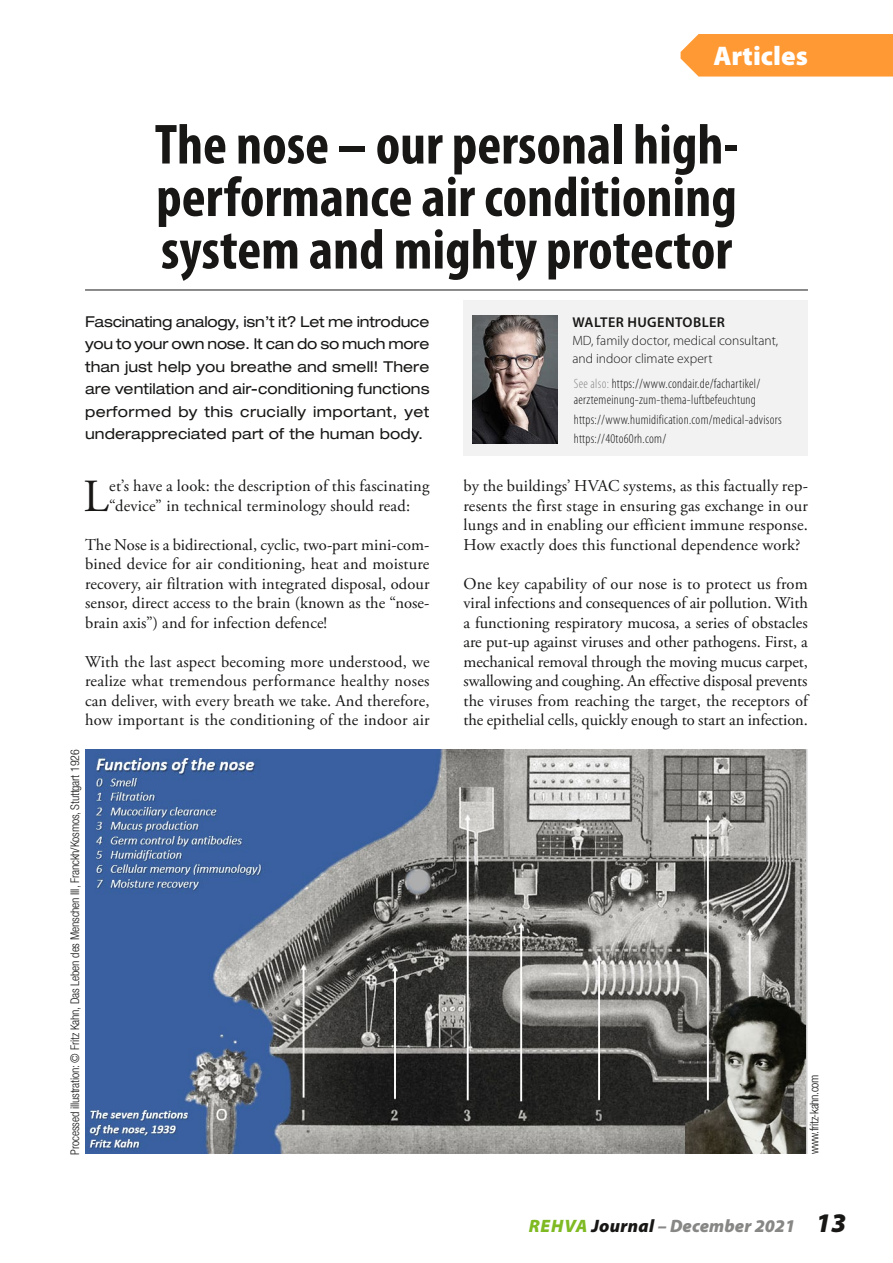
<style>
.page{position:relative;width:893px;height:1263px;background:#fff}
.page>*{position:absolute;margin:0;border:0;box-sizing:border-box;transform-origin:0 0}
.Heading_1{font:700 condensed 57px/52.5px "Myriad Pro";color:#181716;text-align:justify}
.Normal_aloitus{font:45.9px "Adobe Garamond Pro";color:#181716}
.t1{font:900 27px "Myriad Pro";color:#fff}
.zPage_Number{font:italic 900 18px "Myriad Pro";letter-spacing:.005em;color:#878786}
.Normal_aloitus-2{font:16.5px/19.5px "Adobe Garamond Pro";letter-spacing:.01em;color:#181716;text-align:justify}
.Heading_4{font:expanded 15px/22.5px "Helvetica Neue LT Std";letter-spacing:.005em;color:#181716;text-align:justify}
.Heading_6{font:600 14.25px "Myriad Pro";letter-spacing:.03em;color:#181716}
.Heading_5_E-mail{font:300 condensed 13.5px/16.2px "Myriad Pro";letter-spacing:.02em;color:#181716}
.Heading_5{font:300 13.5px/18px "Myriad Pro";color:#181716}
.Caption_light{font:300 condensed 12px "Helvetica Neue LT Std";letter-spacing:-.015em;color:#181716}
.s1{color:#878786}
.s2{color:#7fba23}
.s3{color:#181716}
.s4{font-size:27px;color:#181716}
</style>
<div class="page">
<div style="left:463px;top:300px;width:345px;height:156px;background:#f2f2f2"></div>
<img style="left:85px;top:749px;width:723px;height:405px">
<hr style="left:85px;top:290px;width:723px;height:1px;background:#181716">
<img style="left:473px;top:316px;width:85px;height:127px">
<div style="left:681px;top:34px;width:212px;height:43px;background:#f93"></div>
<h3 class="t1" style="left:713px;top:37px;width:96px">Articles</h3>
<p class="Heading_1" style="left:155px;top:117px;width:585px">The nose – our personal high&shy;performance air conditioning system and mighty protector</p>
<p class="Heading_4" style="left:85px;top:310px;width:346px">Fascinating analogy, isn’t it? Let me introduce you to your own nose. It can do so much more than just help you breathe and smell! There are ventilation and air-conditioning functions performed by this crucially important, yet underappreciated part of the human body.</p>
<p class="Normal_aloitus" style="left:83px;top:469px;width:27px">L</p>
<p class="Normal_aloitus-2" style="left:109px;top:477px;width:322px">et’s have a look: the description of this fascinating “device” in technical terminology should read:</p>
<p class="Normal_aloitus-2" style="left:85px;top:535px;width:346px">The Nose is a bidirectional, cyclic, two-part mini-com&shy;bined device for air conditioning, heat and moisture recovery, air filtration with integrated disposal, odour sensor, direct access to the brain (known as the “nose&shy;brain axis”) and for infection defence!</p>
<p class="Normal_aloitus-2" style="left:85px;top:652px;width:346px">With the last aspect becoming more understood, we realize what tremendous performance healthy noses can deliver, with every breath we take. And therefore, how important is the conditioning of the indoor air</p>
<p class="Caption_light" style="left:68px;top:1154px;width:407px;rotate:-90deg">Processed illustration: © Fritz Kahn, Das Leben des Menschen III, Franckh/Kosmos, Stuttgart 1926</p>
<p class="Heading_6" style="left:572px;top:313px;width:154px">WALTER HUGENTOBLER</p>
<p class="Heading_5" style="left:572px;top:332px;width:207px">MD, family doctor, medical consultant, and indoor climate expert</p>
<p class="Heading_5_E-mail" style="left:574px;top:375px;width:188px"><span class="s1">See also:</span> https://www.condair.de/fachartikel/ aerztemeinung-zum-thema-luftbefeuchtung</p>
<p class="Heading_5_E-mail" style="left:574px;top:411px;width:209px">https://www.humidification.com/medical-advisors</p>
<p class="Heading_5_E-mail" style="left:574px;top:430px;width:94px">https://40to60rh.com/</p>
<p class="Normal_aloitus-2" style="left:463px;top:477px;width:346px">by the buildings’ HVAC systems, as this factually rep&shy;resents the first stage in ensuring gas exchange in our lungs and in enabling our efficient immune response.<br>How exactly does this functional dependence work?</p>
<p class="Normal_aloitus-2" style="left:463px;top:574px;width:346px">One key capability of our nose is to protect us from viral infections and consequences of air pollution. With a functioning respiratory mucosa, a series of obstacles are put-up against viruses and other pathogens. First, a mechanical removal through the moving mucus carpet, swallowing and coughing. An effective disposal prevents the viruses from reaching the target, the receptors of the epithelial cells, quickly enough to start an infection.</p>
<p class="Caption_light" style="left:807px;top:1154px;width:80px;rotate:-90deg">www.fritz-kahn.com</p>
<p class="zPage_Number" style="left:529px;top:1214px;width:319px"><span class="s2">REHVA</span> <span class="s3">Journal</span> – December 2021 <span class="s4">13</span></p>
</div>
